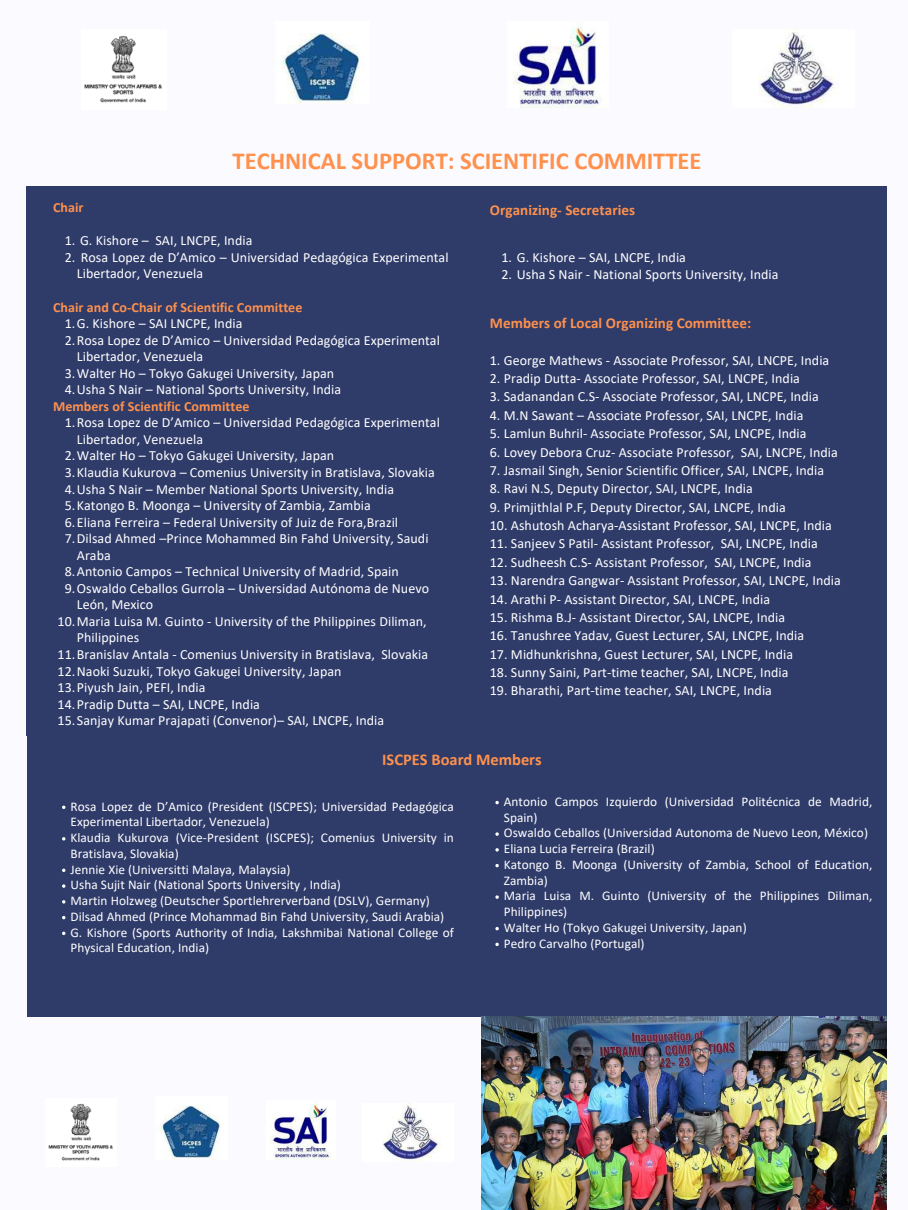
<style>
.page{position:relative;width:908px;height:1210px;background:#fff}
.page>*{position:absolute;margin:0;border:0;box-sizing:border-box;transform-origin:0 0}
.t1{font:700 24.5px "Calibri";color:#ff914d}
.t2{font:700 16.45px "Calibri";color:#ff914d}
.t3{font:700 15.05px "Calibri";letter-spacing:.005em;color:#ff914d}
.t4{font:14px/16.5px "Calibri";letter-spacing:.005em;color:#fff}
.t5{font:700 14px "Calibri";letter-spacing:.005em;color:#ff914d}
.t6{font:13.3px/15.7px "Calibri";letter-spacing:.005em;color:#fff}
</style>
<div class="page">
<div style="left:0;top:0;width:907px;height:1210px;background:#fafaff"></div>
<img style="left:84px;top:35px;width:78px;height:68px">
<img style="left:281px;top:33px;width:78px;height:71px">
<img style="left:513px;top:22px;width:90px;height:86px">
<img style="left:759px;top:29px;width:77px;height:79px">
<div style="left:27px;top:186px;width:427px;height:550px;background:#2f3b69"></div>
<div style="left:454px;top:186px;width:432px;height:550px;background:#2f3b69"></div>
<div style="left:27px;top:736px;width:859px;height:280px;background:#2f3b69"></div>
<svg style="left:62px;top:884px;width:3px;height:4px"></svg>
<img style="left:481px;top:1016px;width:405px;height:194px">
<img style="left:48px;top:1103px;width:65px;height:58px">
<img style="left:160px;top:1105px;width:60px;height:54px">
<img style="left:270px;top:1100px;width:61px;height:59px">
<img style="left:382px;top:1103px;width:58px;height:58px">
<p class="t5" style="left:53px;top:202px;width:32px">Chair</p>
<h1 class="t1" style="left:232px;top:151px;width:470px">TECHNICAL SUPPORT: SCIENTIFIC COMMITTEE</h1>
<p class="t3" style="left:489px;top:204px;width:147px">Organizing- Secretaries</p>
<p class="t4" style="left:65px;top:234px;width:189px">1. G. Kishore – SAI, LNCPE, India</p>
<p class="t4" style="left:77px;top:250px;width:373px;text-indent:-12px">2. Rosa Lopez de D’Amico – Universidad Pedagógica Experimental<br>Libertador, Venezuela</p>
<p class="t4" style="left:65px;top:316px;width:179px">1.G. Kishore – SAI LNCPE, India</p>
<p class="t4" style="left:65px;top:333px;width:376px">2.Rosa Lopez de D’Amico – Universidad Pedagógica Experimental</p>
<p class="t4" style="left:77px;top:349px;width:128px">Libertador, Venezuela</p>
<p class="t4" style="left:65px;top:366px;width:271px">3.Walter Ho – Tokyo Gakugei University, Japan</p>
<p class="t4" style="left:65px;top:382px;width:278px">4.Usha S Nair – National Sports University, India</p>
<p class="t4" style="left:65px;top:415px;width:376px">1.Rosa Lopez de D’Amico – Universidad Pedagógica Experimental</p>
<p class="t4" style="left:77px;top:432px;width:128px">Libertador, Venezuela</p>
<p class="t4" style="left:65px;top:449px;width:271px">2.Walter Ho – Tokyo Gakugei University, Japan</p>
<p class="t4" style="left:65px;top:465px;width:371px">3.Klaudia Kukurova – Comenius University in Bratislava, Slovakia</p>
<p class="t4" style="left:65px;top:482px;width:331px">4.Usha S Nair – Member National Sports University, India</p>
<p class="t4" style="left:65px;top:498px;width:307px">5.Katongo B. Moonga – University of Zambia, Zambia</p>
<p class="t4" style="left:65px;top:515px;width:335px">6.Eliana Ferreira – Federal University of Juiz de Fora,Brazil</p>
<p class="t4" style="left:65px;top:531px;width:365px">7.Dilsad Ahmed –Prince Mohammed Bin Fahd University, Saudi</p>
<p class="t4" style="left:77px;top:548px;width:35px">Araba</p>
<p class="t4" style="left:65px;top:564px;width:335px">8.Antonio Campos – Technical University of Madrid, Spain</p>
<p class="t4" style="left:65px;top:581px;width:366px">9.Oswaldo Ceballos Gurrola – Universidad Autónoma de Nuevo</p>
<p class="t4" style="left:77px;top:597px;width:78px">León, Mexico</p>
<p class="t4" style="left:58px;top:614px;width:370px">10.Maria Luisa M. Guinto - University of the Philippines Diliman,</p>
<p class="t4" style="left:77px;top:630px;width:64px">Philippines</p>
<p class="t4" style="left:58px;top:647px;width:372px">11.Branislav Antala - Comenius University in Bratislava, Slovakia</p>
<p class="t4" style="left:58px;top:664px;width:285px">12.Naoki Suzuki, Tokyo Gakugei University, Japan</p>
<p class="t4" style="left:58px;top:680px;width:149px">13.Piyush Jain, PEFI, India</p>
<p class="t4" style="left:58px;top:697px;width:204px">14.Pradip Dutta – SAI, LNCPE, India</p>
<p class="t4" style="left:58px;top:713px;width:328px">15.Sanjay Kumar Prajapati (Convenor)– SAI, LNCPE, India</p>
<p class="t5" style="left:53px;top:301px;width:251px">Chair and Co-Chair of Scientific Committee</p>
<p class="t5" style="left:53px;top:400px;width:198px">Members of Scientific Committee</p>
<p class="t4" style="left:501px;top:251px;width:186px">1. G. Kishore – SAI, LNCPE, India</p>
<p class="t4" style="left:501px;top:267px;width:278px">2. Usha S Nair - National Sports University, India</p>
<p class="t3" style="left:489px;top:317px;width:263px">Members of Local Organizing Committee:</p>
<p class="t4" style="left:489px;top:353px;width:341px">1. George Mathews - Associate Professor, SAI, LNCPE, India</p>
<p class="t4" style="left:489px;top:371px;width:311px">2. Pradip Dutta- Associate Professor, SAI, LNCPE, India</p>
<p class="t4" style="left:489px;top:389px;width:330px">3. Sadanandan C.S- Associate Professor, SAI, LNCPE, India</p>
<p class="t4" style="left:489px;top:408px;width:315px">4. M.N Sawant – Associate Professor, SAI, LNCPE, India</p>
<p class="t4" style="left:489px;top:426px;width:318px">5. Lamlun Buhril- Associate Professor, SAI, LNCPE, India</p>
<p class="t4" style="left:489px;top:445px;width:349px">6. Lovey Debora Cruz- Associate Professor, SAI, LNCPE, India</p>
<p class="t4" style="left:489px;top:463px;width:336px">7. Jasmail Singh, Senior Scientific Officer, SAI, LNCPE, India</p>
<p class="t4" style="left:489px;top:481px;width:264px">8. Ravi N.S, Deputy Director, SAI, LNCPE, India</p>
<p class="t4" style="left:489px;top:500px;width:297px">9. Primjithlal P.F, Deputy Director, SAI, LNCPE, India</p>
<p class="t4" style="left:489px;top:518px;width:343px">10. Ashutosh Acharya-Assistant Professor, SAI, LNCPE, India</p>
<p class="t4" style="left:489px;top:536px;width:329px">11. Sanjeev S Patil- Assistant Professor, SAI, LNCPE, India</p>
<p class="t4" style="left:489px;top:555px;width:323px">12. Sudheesh C.S- Assistant Professor, SAI, LNCPE, India</p>
<p class="t4" style="left:489px;top:573px;width:352px">13. Narendra Gangwar- Assistant Professor, SAI, LNCPE, India</p>
<p class="t4" style="left:489px;top:592px;width:281px">14. Arathi P- Assistant Director, SAI, LNCPE, India</p>
<p class="t4" style="left:489px;top:610px;width:297px">15. Rishma B.J- Assistant Director, SAI, LNCPE, India</p>
<p class="t4" style="left:489px;top:628px;width:316px">16. Tanushree Yadav, Guest Lecturer, SAI, LNCPE, India</p>
<p class="t4" style="left:489px;top:647px;width:305px">17. Midhunkrishna, Guest Lecturer, SAI, LNCPE, India</p>
<p class="t4" style="left:489px;top:665px;width:300px">18. Sunny Saini, Part-time teacher, SAI, LNCPE, India</p>
<p class="t4" style="left:489px;top:683px;width:283px">19. Bharathi, Part-time teacher, SAI, LNCPE, India</p>
<p class="t2" style="left:382px;top:753px;width:161px">ISCPES Board Members</p>
<p class="t6" style="left:70px;top:799px;width:385px">Rosa Lopez de D’Amico (President (ISCPES); Universidad Pedagógica Experimental Libertador, Venezuela)<br>Klaudia Kukurova (Vice-President (ISCPES); Comenius University in Bratislava, Slovakia)<br>Jennie Xie (Universitti Malaya, Malaysia)<br>Usha Sujit Nair (National Sports University , India)<br>Martin Holzweg (Deutscher Sportlehrerverband (DSLV), Germany)<br>Dilsad Ahmed (Prince Mohammad Bin Fahd University, Saudi Arabia)<br>G. Kishore (Sports Authority of India, Lakshmibai National College of Physical Education, India)</p>
<p class="t6" style="left:503px;top:794px;width:370px">Antonio Campos Izquierdo (Universidad Politécnica de Madrid, Spain)<br>Oswaldo Ceballos (Universidad Autonoma de Nuevo Leon, México)<br>Eliana Lucia Ferreira (Brazil)<br>Katongo B. Moonga (University of Zambia, School of Education, Zambia)<br>Maria Luisa M. Guinto (University of the Philippines Diliman, Philippines)<br>Walter Ho (Tokyo Gakugei University, Japan)<br>Pedro Carvalho (Portugal)</p>
</div>
